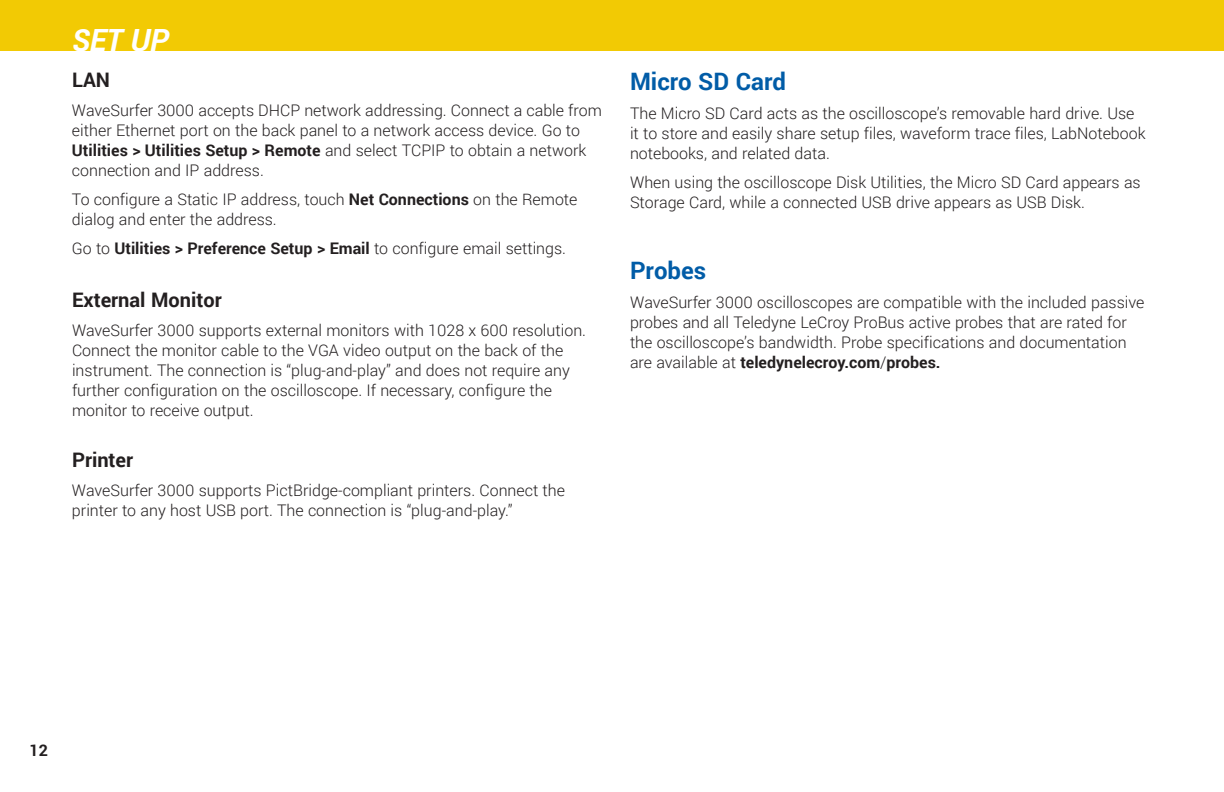
<style>
.page{position:relative;width:1224px;height:792px;background:#fff}
.page>*{position:absolute;margin:0;border:0;box-sizing:border-box;transform-origin:0 0}
.t1{font:italic 700 30.6px "Roboto";color:#fff}
.t2{font:700 24px "Roboto";color:#015ca7}
.t3{font:700 20px "Roboto";color:#231f20}
.t4{font:300 16px/20px "Roboto";color:#231f20}
.t5{font:700 16px "Roboto";color:#231f20}
.s1{font-weight:700}
.s2{font-weight:300}
</style>
<div class="page">
<div style="left:0;top:0;width:1224px;height:51px;background:#f2ca04"></div>
<h1 class="t1" style="left:72px;top:19px;width:99px">SET UP</h1>
<p class="t3" style="left:72px;top:66px;width:39px">LAN</p>
<p class="t4" style="left:72px;top:100px;width:531px">WaveSurfer 3000 accepts DHCP network addressing. Connect a cable from either Ethernet port on the back panel to a network access device. Go to <span class="s1">Utilities &gt; Utilities Setup &gt; Remote</span> and select TCPIP to obtain a network connection and IP address.</p>
<p class="t4" style="left:72px;top:189px;width:507px">To configure a Static IP address, touch <span class="s1">Net Connections</span> on the Remote dialog and enter the address.</p>
<p class="t5" style="left:72px;top:237px;width:496px"><span class="s2">Go to</span> Utilities &gt; Preference Setup &gt; Email <span class="s2">to configure email settings.</span></p>
<p class="t3" style="left:72px;top:286px;width:151px">External Monitor</p>
<p class="t4" style="left:72px;top:320px;width:516px">WaveSurfer 3000 supports external monitors with 1028 x 600 resolution.<br>Connect the monitor cable to the VGA video output on the back of the instrument. The connection is “plug-and-play” and does not require any further configuration on the oscilloscope. If necessary, configure the monitor to receive output.</p>
<p class="t3" style="left:72px;top:446px;width:63px">Printer</p>
<p class="t4" style="left:72px;top:480px;width:495px">WaveSurfer 3000 supports PictBridge-compliant printers. Connect the printer to any host USB port. The connection is “plug-and-play.”</p>
<h2 class="t2" style="left:630px;top:65px;width:157px">Micro SD Card</h2>
<p class="t4" style="left:630px;top:103px;width:517px">The Micro SD Card acts as the oscilloscope’s removable hard drive. Use it to store and easily share setup files, waveform trace files, LabNotebook notebooks, and related data.</p>
<p class="t4" style="left:630px;top:172px;width:512px">When using the oscilloscope Disk Utilities, the Micro SD Card appears as<br>Storage Card, while a connected USB drive appears as USB Disk.</p>
<h2 class="t2" style="left:630px;top:253px;width:78px">Probes</h2>
<p class="t4" style="left:630px;top:292px;width:516px">WaveSurfer 3000 oscilloscopes are compatible with the included passive probes and all Teledyne LeCroy ProBus active probes that are rated for the oscilloscope’s bandwidth. Probe specifications and documentation are available at <span class="s1">teledynelecroy.com</span>/<span class="s1">probes.</span></p>
<p class="t5" style="left:30px;top:739px;width:20px">12</p>
</div>
